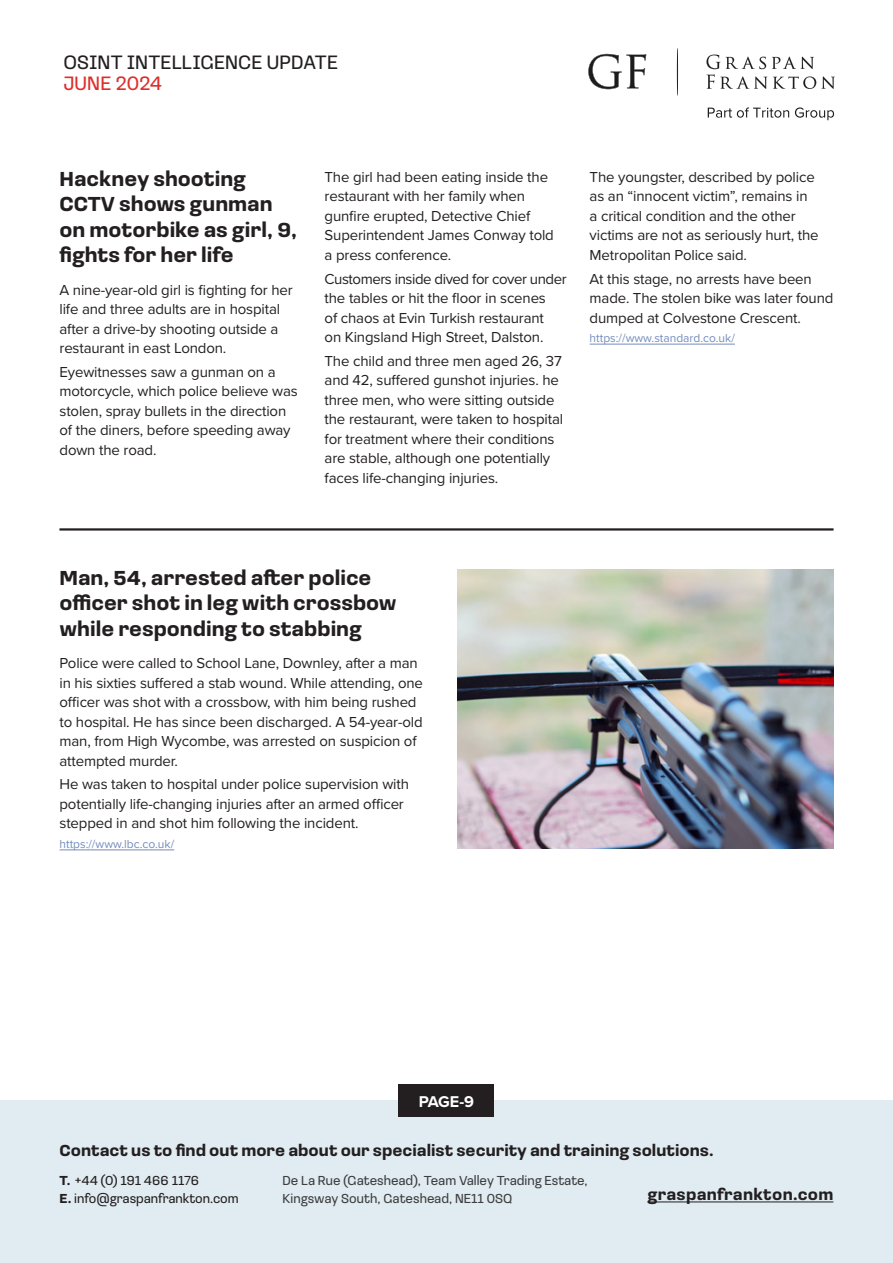
<style>
.page{position:relative;width:893px;height:1263px;background:#fff}
.page>*{position:absolute;margin:0;border:0;box-sizing:border-box;transform-origin:0 0}
.t1{font:700 21px/25.5px "Loos Normal";color:#231f20}
.t2{font:20.1px "Loos Normal";color:#231f20}
.t3{font:20.1px "Loos Normal";letter-spacing:.005em;color:#df2e2a}
.t4{font:700 16.5px "Loos Normal";color:#231f20}
.t5{font:700 16.5px "Loos Normal";letter-spacing:.02em;color:#231f20}
.t6{font:700 16.2px "Proxima Nova";color:#fff}
.t7{font:15px/19.5px "Proxima Nova";letter-spacing:-.01em;color:#231f20}
.t8{font:13.5px/18px "Loos Normal";color:#3e3e3f}
.t9{font:13.5px/18px "Loos Normal";color:#231f20}
.t10{font:12px "Proxima Nova";color:#738cbd}
.s1{font-weight:700}
</style>
<div class="page">
<div style="left:0;top:1100px;width:893px;height:163px;background:#e0ecf1"></div>
<svg style="left:708px;top:107px;width:81px;height:11px"></svg>
<svg style="left:795px;top:107px;width:39px;height:13px"></svg>
<svg style="left:706px;top:55px;width:129px;height:34px"></svg>
<svg style="left:588px;top:54px;width:58px;height:35px"></svg>
<svg style="left:677px;top:48px;width:1px;height:47px"></svg>
<hr style="left:647px;top:1201px;width:186px;height:1px;background:#231f20">
<div style="left:398px;top:1084px;width:96px;height:32px;background:#231f20"></div>
<hr style="left:59px;top:528px;width:774px;height:3px;background:#231f20">
<hr style="left:590px;top:344px;width:145px;height:1px;background:#738cbd">
<hr style="left:60px;top:849px;width:114px;height:1px;background:#738cbd">
<img style="left:457px;top:569px;width:376px;height:279px">
<h2 class="t2" style="left:63px;top:48px;width:276px">OSINT INTELLIGENCE UPDATE</h2>
<h2 class="t3" style="left:63px;top:69px;width:100px">JUNE 2024</h2>
<p class="t1" style="left:60px;top:165px;width:239px">Hackney shooting<br>CCTV shows gunman on motorbike as girl, 9, fights for her life</p>
<p class="t7" style="left:60px;top:279px;width:235px">A nine-year-old girl is fighting for her life and three adults are in hospital after a drive-by shooting outside a restaurant in east London.</p>
<p class="t7" style="left:60px;top:361px;width:240px">Eyewitnesses saw a gunman on a motorcycle, which police believe was stolen, spray bullets in the direction of the diners, before speeding away down the road.</p>
<p class="t7" style="left:325px;top:167px;width:231px">The girl had been eating inside the restaurant with her family when gunfire erupted, Detective Chief<br>Superintendent James Conway told a press conference.</p>
<p class="t7" style="left:325px;top:268px;width:244px">Customers inside dived for cover under the tables or hit the floor in scenes<br>of chaos at Evin Turkish restaurant<br>on Kingsland High Street, Dalston.</p>
<p class="t7" style="left:325px;top:351px;width:240px">The child and three men aged 26, 37 and 42, suffered gunshot injuries. he three men, who were sitting outside the restaurant, were taken to hospital for treatment where their conditions are stable, although one potentially faces life-changing injuries.</p>
<p class="t7" style="left:590px;top:167px;width:230px">The youngster, described by police as an “innocent victim”, remains in a critical condition and the other victims are not as seriously hurt, the Metropolitan Police said.</p>
<p class="t7" style="left:590px;top:268px;width:245px">At this stage, no arrests have been made. The stolen bike was later found dumped at Colvestone Crescent.</p>
<p class="t10" style="left:590px;top:329px;width:147px">https://www.standard.co.uk/</p>
<p class="t1" style="left:60px;top:564px;width:339px">Man, 54, arrested after police officer shot in leg with crossbow while responding to stabbing</p>
<p class="t7" style="left:60px;top:653px;width:365px">Police were called to School Lane, Downley, after a man in his sixties suffered a stab wound. While attending, one officer was shot with a crossbow, with him being rushed to hospital. He has since been discharged. A 54-year-old man, from High Wycombe, was arrested on suspicion of attempted murder.</p>
<p class="t7" style="left:60px;top:774px;width:351px">He was taken to hospital under police supervision with potentially life-changing injuries after an armed officer stepped in and shot him following the incident.</p>
<p class="t10" style="left:60px;top:835px;width:116px">https://www.lbc.co.uk/</p>
<p class="t6" style="left:419px;top:1089px;width:57px">PAGE-9</p>
<p class="t4" style="left:60px;top:1139px;width:656px">Contact us to find out more about our specialist security and training solutions.</p>
<p class="t9" style="left:60px;top:1171px;width:181px"><span class="s1">T.</span> +44 (0) 191 466 1176<br><span class="s1">E.</span> info@graspanfrankton.com</p>
<p class="t8" style="left:283px;top:1171px;width:307px">De La Rue (Gateshead), Team Valley Trading Estate,<br>Kingsway South, Gateshead, NE11 0SQ</p>
<p class="t5" style="left:647px;top:1183px;width:187px">graspanfrankton.com</p>
</div>
